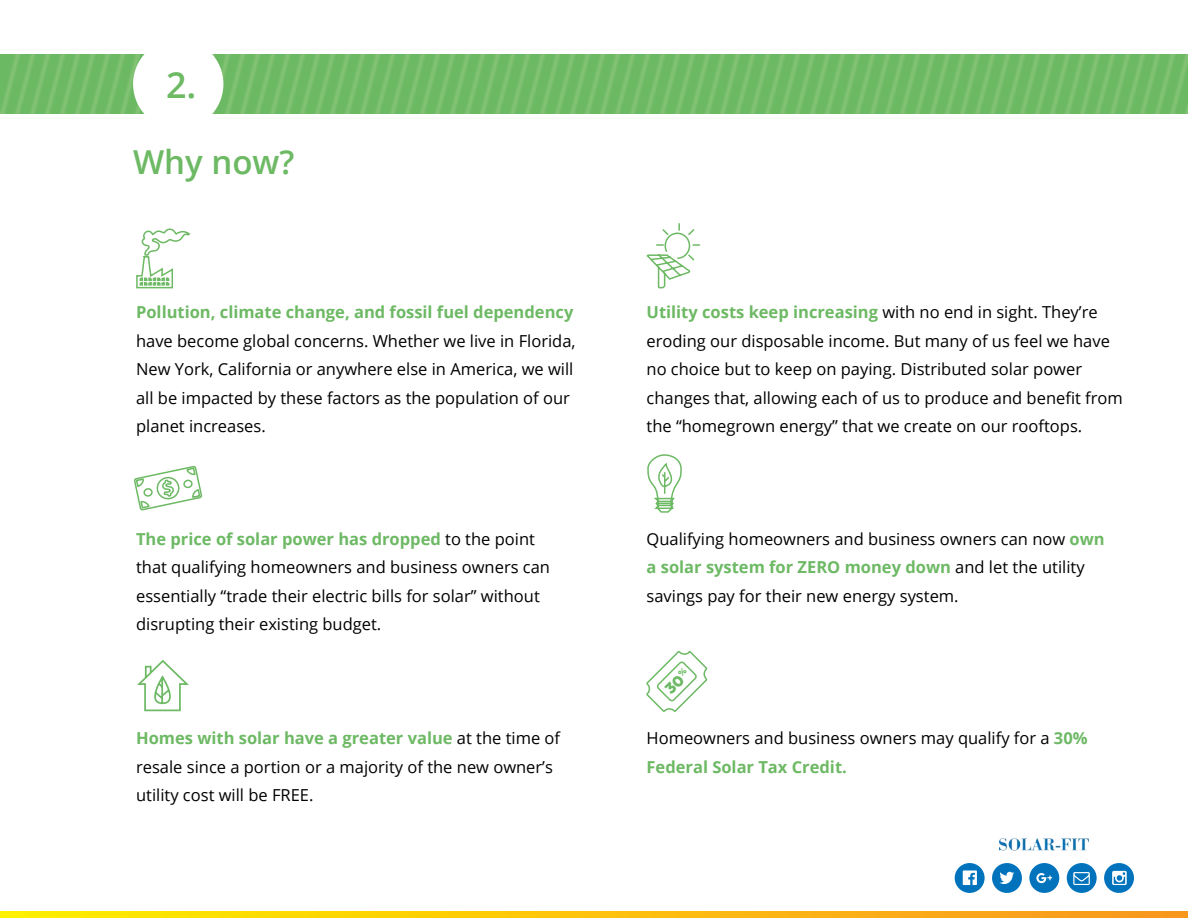
<style>
.page{position:relative;width:1188px;height:918px;background:#fff}
.page>*{position:absolute;margin:0;border:0;box-sizing:border-box;transform-origin:0 0}
.t1{font:600 36px "Open Sans";color:#6db964}
.t2{font:600 33px "Open Sans";color:#6db964}
.t3{font:16.5px/28.5px "Open Sans";color:#000}
.t4{font:700 16.5px "Open Sans";color:#6db964}
.s1{font-weight:700;color:#6db964}
</style>
<div class="page">
<svg style="left:0;top:911px;width:1188px;height:7px;background:#fdc20c"></svg>
<svg style="left:1029px;top:863px;width:30px;height:30px"></svg>
<svg style="left:955px;top:863px;width:30px;height:30px"></svg>
<svg style="left:992px;top:863px;width:30px;height:30px"></svg>
<svg style="left:1104px;top:863px;width:30px;height:30px"></svg>
<svg style="left:1067px;top:863px;width:30px;height:30px"></svg>
<img style="left:1000px;top:838px;width:89px;height:13px">
<img style="left:0;top:54px;width:1188px;height:60px">
<div style="left:133px;top:39px;width:90px;height:90px;background:#fff;border-radius:50%"></div>
<svg style="left:136px;top:228px;width:55px;height:61px"></svg>
<svg style="left:646px;top:223px;width:55px;height:66px"></svg>
<svg style="left:134px;top:465px;width:69px;height:46px"></svg>
<svg style="left:137px;top:660px;width:52px;height:52px"></svg>
<svg style="left:647px;top:454px;width:35px;height:59px"></svg>
<svg style="left:646px;top:651px;width:62px;height:61px"></svg>
<h1 class="t1" style="left:166px;top:60px;width:32px">2.</h1>
<h2 class="t2" style="left:133px;top:139px;width:163px">Why now?</h2>
<p class="t4" style="left:136px;top:301px;width:439px">Pollution, climate change, and fossil fuel dependency</p>
<p class="t3" style="left:136px;top:326px;width:441px">have become global concerns. Whether we live in Florida, New York, California or anywhere else in America, we will all be impacted by these factors as the population of our planet increases.</p>
<p class="t3" style="left:647px;top:298px;width:478px"><span class="s1">Utility costs keep increasing</span> with no end in sight. They’re eroding our disposable income. But many of us feel we have no choice but to keep on paying. Distributed solar power changes that, allowing each of us to produce and benefit from the “homegrown energy” that we create on our rooftops.</p>
<p class="t3" style="left:136px;top:524px;width:416px"><span class="s1">The price of solar power has dropped</span> to the point that qualifying homeowners and business owners can essentially “trade their electric bills for solar” without disrupting their existing budget.</p>
<p class="t3" style="left:647px;top:524px;width:460px">Qualifying homeowners and business owners can now <span class="s1">own a solar system for ZERO money down</span> and let the utility savings pay for their new energy system.</p>
<p class="t3" style="left:136px;top:723px;width:426px"><span class="s1">Homes with solar have a greater value</span> at the time of resale since a portion or a majority of the new owner’s utility cost will be FREE.</p>
<p class="t3" style="left:647px;top:723px;width:443px">Homeowners and business owners may qualify for a <span class="s1">30%<br>Federal Solar Tax Credit.</span></p>
</div>
